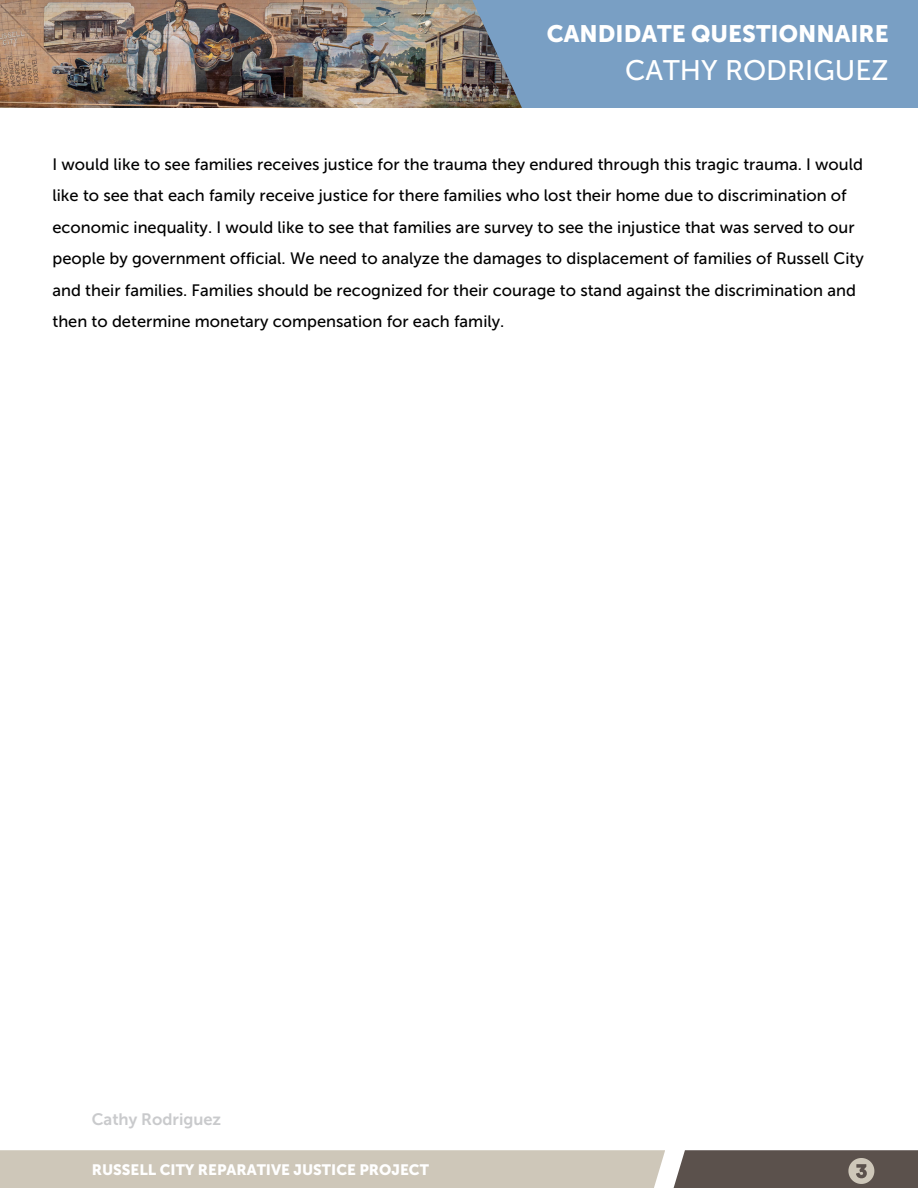
<style>
.page{position:relative;width:918px;height:1188px;background:#fff}
.page>*{position:absolute;margin:0;border:0;box-sizing:border-box;transform-origin:0 0}
.t1{font:28.2px "Museo Sans 500";color:#fff}
.t2{font:23.7px "Museo Sans 900";color:#fff}
.t3{font:16.5px/31.5px "Museo Sans 500";color:#000}
.t4{font:16.5px "Museo Sans 700";color:#c9cacc}
.t5{font:15px "Museo Sans 900";color:#fff}
</style>
<div class="page">
<img style="left:0;top:0;width:459px;height:108px">
<div style="left:459px;top:0;width:459px;height:108px;background:#799fc4"></div>
<div style="left:0;top:1150px;width:665px;height:38px;background:#cec7b9"></div>
<svg style="left:622px;top:1150px;width:296px;height:38px;fill:#5b514c"></svg>
<svg style="left:848px;top:1158px;width:26px;height:26px"></svg>
<p class="t2" style="left:547px;top:20px;width:343px">CANDIDATE QUESTIONNAIRE</p>
<p class="t1" style="left:625px;top:54px;width:265px">CATHY RODRIGUEZ</p>
<p class="t3" style="left:52px;top:148px;width:813px">I would like to see families receives justice for the trauma they endured through this tragic trauma. I would like to see that each family receive justice for there families who lost their home due to discrimination of economic inequality. I would like to see that families are survey to see the injustice that was served to our people by government official. We need to analyze the damages to displacement of families of Russell City and their families. Families should be recognized for their courage to stand against the discrimination and then to determine monetary compensation for each family.</p>
<h4 class="t4" style="left:92px;top:1110px;width:131px">Cathy Rodriguez</h4>
<p class="t5" style="left:92px;top:1161px;width:339px">RUSSELL CITY REPARATIVE JUSTICE PROJECT</p>
</div>
